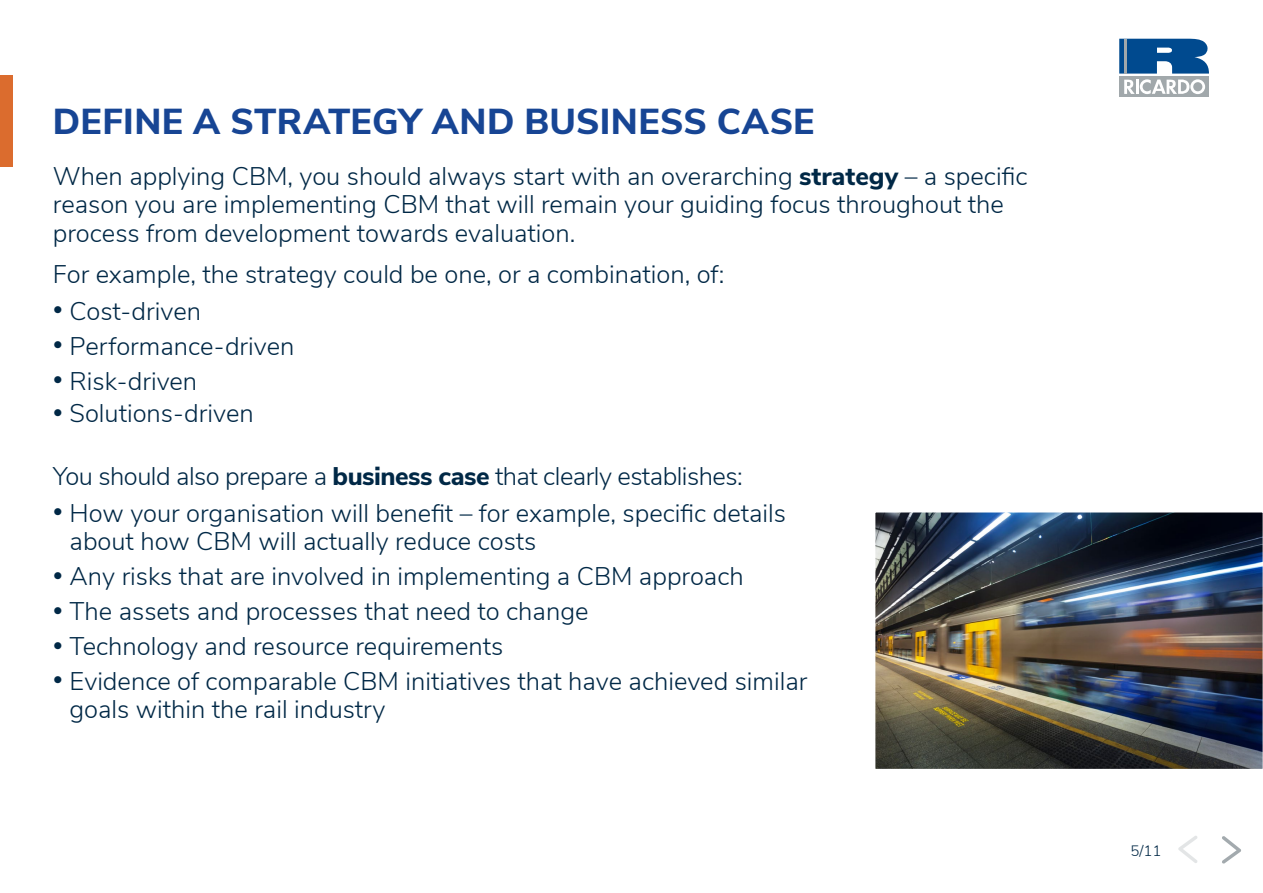
<style>
.page{position:relative;width:1263px;height:893px;background:#fff}
.page>*{position:absolute;margin:0;border:0;box-sizing:border-box;transform-origin:0 0}
.t1{font:800 36px "Nunito Sans";letter-spacing:.01em;color:#174594}
.t2{font:300 25.5px/28.5px "Nunito Sans";color:#002846}
.t3{font:300 25.5px "Nunito Sans";letter-spacing:-.02em;color:#002846}
.t4{font:300 15px "Nunito Sans";color:#002846}
.s1{font-weight:800}
</style>
<div class="page">
<svg style="left:1222px;top:836px;width:19px;height:28px"></svg>
<svg style="left:1178px;top:836px;width:20px;height:27px"></svg>
<div style="left:0;top:75px;width:13px;height:92px;background:#db6c2e"></div>
<div style="left:1119px;top:76px;width:90px;height:21px;background:#a1a8ab"></div>
<svg style="left:1119px;top:39px;width:90px;height:55px"></svg>
<img style="left:875px;top:512px;width:388px;height:257px">
<h1 class="t1" style="left:53px;top:95px;width:763px">DEFINE A STRATEGY AND BUSINESS CASE</h1>
<p class="t2" style="left:53px;top:160px;width:976px">When applying CBM, you should always start with an overarching <span class="s1">strategy</span> – a specific reason you are implementing CBM that will remain your guiding focus throughout the process from development towards evaluation.</p>
<p class="t2" style="left:53px;top:258px;width:673px">For example, the strategy could be one, or a combination, of:</p>
<p class="t2" style="left:53px;top:295px;width:150px"><sup>•</sup> Cost-driven</p>
<p class="t2" style="left:53px;top:330px;width:243px"><sup>•</sup> Performance-driven</p>
<p class="t2" style="left:53px;top:365px;width:146px"><sup>•</sup> Risk-driven</p>
<p class="t2" style="left:53px;top:398px;width:202px"><sup>•</sup> Solutions-driven</p>
<p class="t3" style="left:53px;top:457px;width:691px">You should also prepare a <span class="s1">business case</span> that clearly establishes:</p>
<p class="t2" style="left:70px;top:497px;width:718px;text-indent:-17px"><sup>•</sup> How your organisation will benefit – for example, specific details about how CBM will actually reduce costs</p>
<p class="t2" style="left:53px;top:561px;width:692px"><sup>•</sup> Any risks that are involved in implementing a CBM approach</p>
<p class="t2" style="left:53px;top:595px;width:537px"><sup>•</sup> The assets and processes that need to change</p>
<p class="t2" style="left:53px;top:630px;width:452px"><sup>•</sup> Technology and resource requirements</p>
<p class="t2" style="left:70px;top:665px;width:739px;text-indent:-17px"><sup>•</sup> Evidence of comparable CBM initiatives that have achieved similar goals within the rail industry</p>
<p class="t4" style="left:1130px;top:839px;width:33px">5/11</p>
</div>
